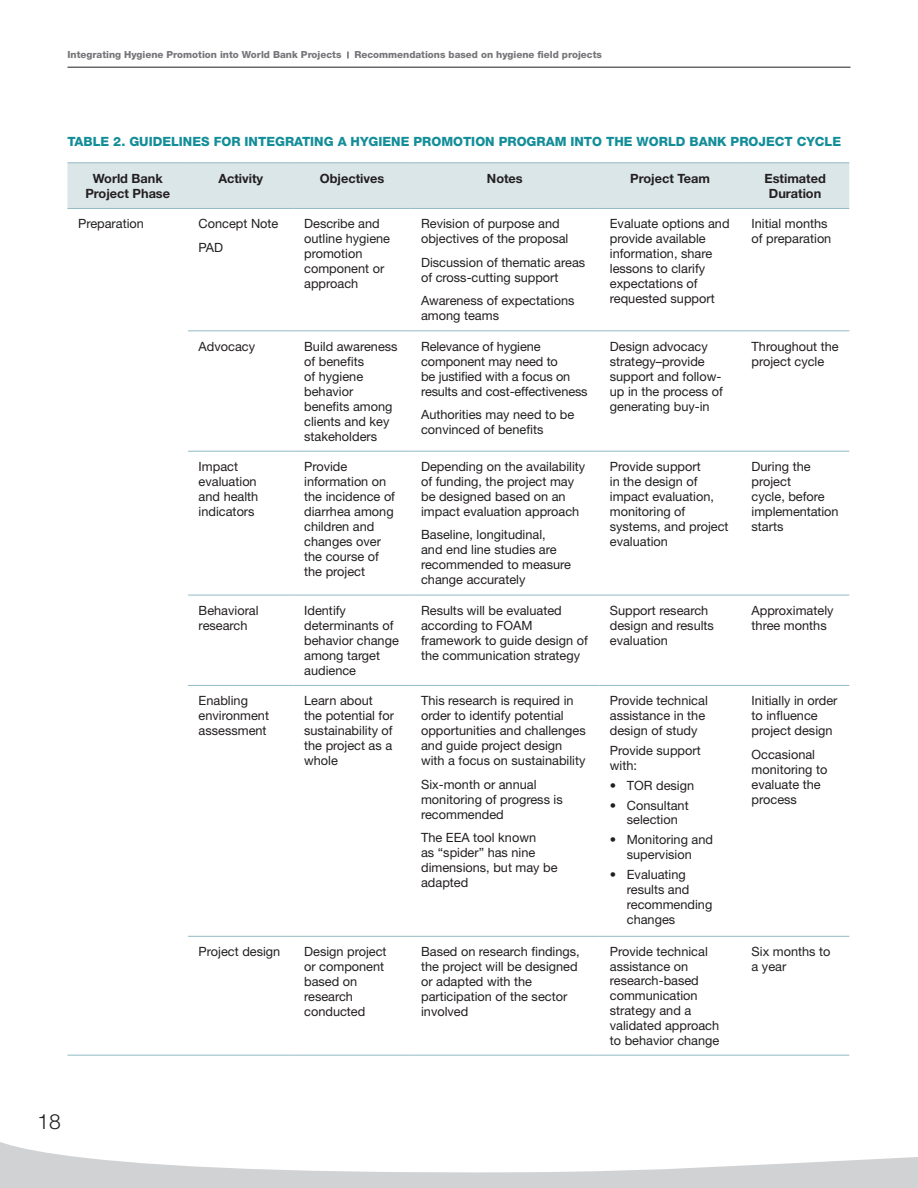
<style>
.page{position:relative;width:918px;height:1188px;background:#fff}
.page>*{position:absolute;margin:0;border:0;box-sizing:border-box;transform-origin:0 0}
.t1{font:300 21px "Helvetica Neue LT Std";color:#231f20}
.t2{font:12.75px/15px "Helvetica Neue LT Std";color:#231f20}
.t3{font:800 12.75px "Helvetica Neue LT Std";color:#138e99}
.t4{font:700 12.75px/15.3px "Helvetica Neue LT Std";color:#231f20;text-align:center}
.t5{font:800 9.75px "Helvetica Neue LT Std";color:#757679}
</style>
<div class="page">
<hr style="left:68px;top:67px;width:783px;height:1px;background:#231f20">
<svg style="left:0;top:1142px;width:918px;height:46px"></svg>
<div style="left:68px;top:163px;width:781px;height:45px;background:#dbe6e9"></div>
<hr style="left:68px;top:162px;width:120px;height:1px;background:#92bac3">
<hr style="left:188px;top:162px;width:106px;height:1px;background:#92bac3">
<hr style="left:294px;top:162px;width:116px;height:1px;background:#92bac3">
<hr style="left:410px;top:162px;width:189px;height:1px;background:#92bac3">
<hr style="left:599px;top:162px;width:142px;height:1px;background:#92bac3">
<hr style="left:741px;top:162px;width:108px;height:1px;background:#92bac3">
<hr style="left:68px;top:208px;width:120px;height:1px;background:#92bac3">
<hr style="left:188px;top:208px;width:106px;height:1px;background:#92bac3">
<hr style="left:294px;top:208px;width:116px;height:1px;background:#92bac3">
<hr style="left:410px;top:208px;width:189px;height:1px;background:#92bac3">
<hr style="left:599px;top:208px;width:142px;height:1px;background:#92bac3">
<hr style="left:741px;top:208px;width:108px;height:1px;background:#92bac3">
<hr style="left:188px;top:330px;width:106px;height:1px;background:#92bac3">
<hr style="left:294px;top:330px;width:116px;height:1px;background:#92bac3">
<hr style="left:410px;top:330px;width:189px;height:1px;background:#92bac3">
<hr style="left:599px;top:330px;width:142px;height:1px;background:#92bac3">
<hr style="left:741px;top:330px;width:108px;height:1px;background:#92bac3">
<hr style="left:188px;top:451px;width:106px;height:1px;background:#92bac3">
<hr style="left:294px;top:451px;width:116px;height:1px;background:#92bac3">
<hr style="left:410px;top:451px;width:189px;height:1px;background:#92bac3">
<hr style="left:599px;top:451px;width:142px;height:1px;background:#92bac3">
<hr style="left:741px;top:451px;width:108px;height:1px;background:#92bac3">
<hr style="left:188px;top:595px;width:106px;height:1px;background:#92bac3">
<hr style="left:294px;top:595px;width:116px;height:1px;background:#92bac3">
<hr style="left:410px;top:595px;width:189px;height:1px;background:#92bac3">
<hr style="left:599px;top:595px;width:142px;height:1px;background:#92bac3">
<hr style="left:741px;top:595px;width:108px;height:1px;background:#92bac3">
<hr style="left:188px;top:685px;width:106px;height:1px;background:#92bac3">
<hr style="left:294px;top:685px;width:116px;height:1px;background:#92bac3">
<hr style="left:410px;top:685px;width:189px;height:1px;background:#92bac3">
<hr style="left:599px;top:685px;width:142px;height:1px;background:#92bac3">
<hr style="left:741px;top:685px;width:108px;height:1px;background:#92bac3">
<hr style="left:188px;top:936px;width:106px;height:1px;background:#92bac3">
<hr style="left:294px;top:936px;width:116px;height:1px;background:#92bac3">
<hr style="left:410px;top:936px;width:189px;height:1px;background:#92bac3">
<hr style="left:599px;top:936px;width:142px;height:1px;background:#92bac3">
<hr style="left:741px;top:936px;width:108px;height:1px;background:#92bac3">
<hr style="left:68px;top:1055px;width:120px;height:1px;background:#92bac3">
<hr style="left:188px;top:1055px;width:106px;height:1px;background:#92bac3">
<hr style="left:294px;top:1055px;width:116px;height:1px;background:#92bac3">
<hr style="left:410px;top:1055px;width:189px;height:1px;background:#92bac3">
<hr style="left:599px;top:1055px;width:142px;height:1px;background:#92bac3">
<hr style="left:741px;top:1055px;width:108px;height:1px;background:#92bac3">
<p class="t5" style="left:68px;top:49px;width:275px">Integrating Hygiene Promotion into World Bank Projects</p>
<p class="t5" style="left:354px;top:49px;width:249px">Recommendations based on hygiene field projects</p>
<p class="t3" style="left:68px;top:134px;width:775px">TABLE 2. GUIDELINES FOR INTEGRATING A HYGIENE PROMOTION PROGRAM INTO THE WORLD BANK PROJECT CYCLE</p>
<p class="t4" style="left:85px;top:170px;width:86px">World Bank<br>Project Phase</p>
<p class="t4" style="left:218px;top:170px;width:46px">Activity</p>
<p class="t4" style="left:320px;top:170px;width:66px">Objectives</p>
<p class="t4" style="left:487px;top:170px;width:37px">Notes</p>
<p class="t4" style="left:630px;top:170px;width:81px">Project Team</p>
<p class="t4" style="left:764px;top:170px;width:63px">Estimated<br>Duration</p>
<p class="t2" style="left:78px;top:216px;width:67px">Preparation</p>
<p class="t2" style="left:199px;top:212px;width:81px;line-height:23.5px">Concept Note<br>PAD</p>
<p class="t2" style="left:304px;top:216px;width:87px">Describe and outline hygiene promotion component or approach</p>
<p class="t2" style="left:421px;top:216px;width:149px">Revision of purpose and objectives of the proposal</p>
<p class="t2" style="left:610px;top:216px;width:121px">Evaluate options and provide available information, share lessons to clarify expectations of requested support</p>
<p class="t2" style="left:752px;top:216px;width:81px">Initial months of preparation</p>
<p class="t2" style="left:421px;top:254px;width:166px">Discussion of thematic areas of cross-cutting support</p>
<p class="t2" style="left:421px;top:293px;width:155px">Awareness of expectations among teams</p>
<p class="t2" style="left:199px;top:338px;width:58px">Advocacy</p>
<p class="t2" style="left:304px;top:338px;width:95px">Build awareness of benefits<br>of hygiene behavior benefits among clients and key stakeholders</p>
<p class="t2" style="left:421px;top:338px;width:168px">Relevance of hygiene component may need to<br>be justified with a focus on results and cost-effectiveness</p>
<p class="t2" style="left:421px;top:407px;width:155px">Authorities may need to be convinced of benefits</p>
<p class="t2" style="left:199px;top:459px;width:61px">Impact evaluation and health indicators</p>
<p class="t2" style="left:304px;top:459px;width:92px">Provide information on the incidence of diarrhea among children and changes over the course of the project</p>
<p class="t2" style="left:421px;top:459px;width:166px">Depending on the availability of funding, the project may be designed based on an impact evaluation approach</p>
<p class="t2" style="left:421px;top:527px;width:152px">Baseline, longitudinal,<br>and end line studies are recommended to measure change accurately</p>
<p class="t2" style="left:610px;top:338px;width:115px">Design advocacy strategy–provide support and follow&shy;up in the process of generating buy-in</p>
<p class="t2" style="left:752px;top:338px;width:89px">Throughout the project cycle</p>
<p class="t2" style="left:610px;top:459px;width:120px">Provide support<br>in the design of impact evaluation, monitoring of systems, and project evaluation</p>
<p class="t2" style="left:752px;top:459px;width:89px">During the project<br>cycle, before implementation starts</p>
<p class="t2" style="left:199px;top:603px;width:61px">Behavioral research</p>
<p class="t2" style="left:304px;top:603px;width:96px">Identify determinants of behavior change among target audience</p>
<p class="t2" style="left:421px;top:603px;width:168px">Results will be evaluated according to FOAM framework to guide design of the communication strategy</p>
<p class="t2" style="left:610px;top:603px;width:106px">Support research design and results evaluation</p>
<p class="t2" style="left:752px;top:603px;width:83px">Approximately three months</p>
<p class="t2" style="left:199px;top:693px;width:72px">Enabling environment assessment</p>
<p class="t2" style="left:304px;top:693px;width:91px">Learn about the potential for sustainability of the project as a whole</p>
<p class="t2" style="left:421px;top:693px;width:166px">This research is required in order to identify potential opportunities and challenges and guide project design with a focus on sustainability</p>
<p class="t2" style="left:421px;top:776px;width:143px">Six-month or annual monitoring of progress is recommended</p>
<p class="t2" style="left:421px;top:830px;width:138px">The EEA tool known<br>as “spider” has nine dimensions, but may be adapted</p>
<p class="t2" style="left:610px;top:693px;width:99px">Provide technical assistance in the design of study</p>
<p class="t2" style="left:610px;top:743px;width:92px">Provide support with:</p>
<p class="t2" style="left:610px;top:777px;width:86px">• TOR design</p>
<p class="t2" style="left:610px;top:797px;width:80px;text-align:center">• Consultant selection</p>
<p class="t2" style="left:610px;top:832px;width:105px;text-align:center">• Monitoring and supervision</p>
<p class="t2" style="left:627px;top:867px;width:87px;text-indent:-17px">• Evaluating results and recommending changes</p>
<p class="t2" style="left:752px;top:693px;width:87px">Initially in order to influence project design</p>
<p class="t2" style="left:752px;top:746px;width:77px">Occasional monitoring to evaluate the process</p>
<h1 class="t1" style="left:38px;top:1108px;width:25px">18</h1>
<p class="t2" style="left:199px;top:944px;width:83px">Project design</p>
<p class="t2" style="left:304px;top:944px;width:84px">Design project or component based on research conducted</p>
<p class="t2" style="left:421px;top:944px;width:160px">Based on research findings, the project will be designed or adapted with the participation of the sector involved</p>
<p class="t2" style="left:610px;top:944px;width:111px">Provide technical assistance on research-based communication strategy and a validated approach to behavior change</p>
<p class="t2" style="left:752px;top:944px;width:80px">Six months to a year</p>
</div>
